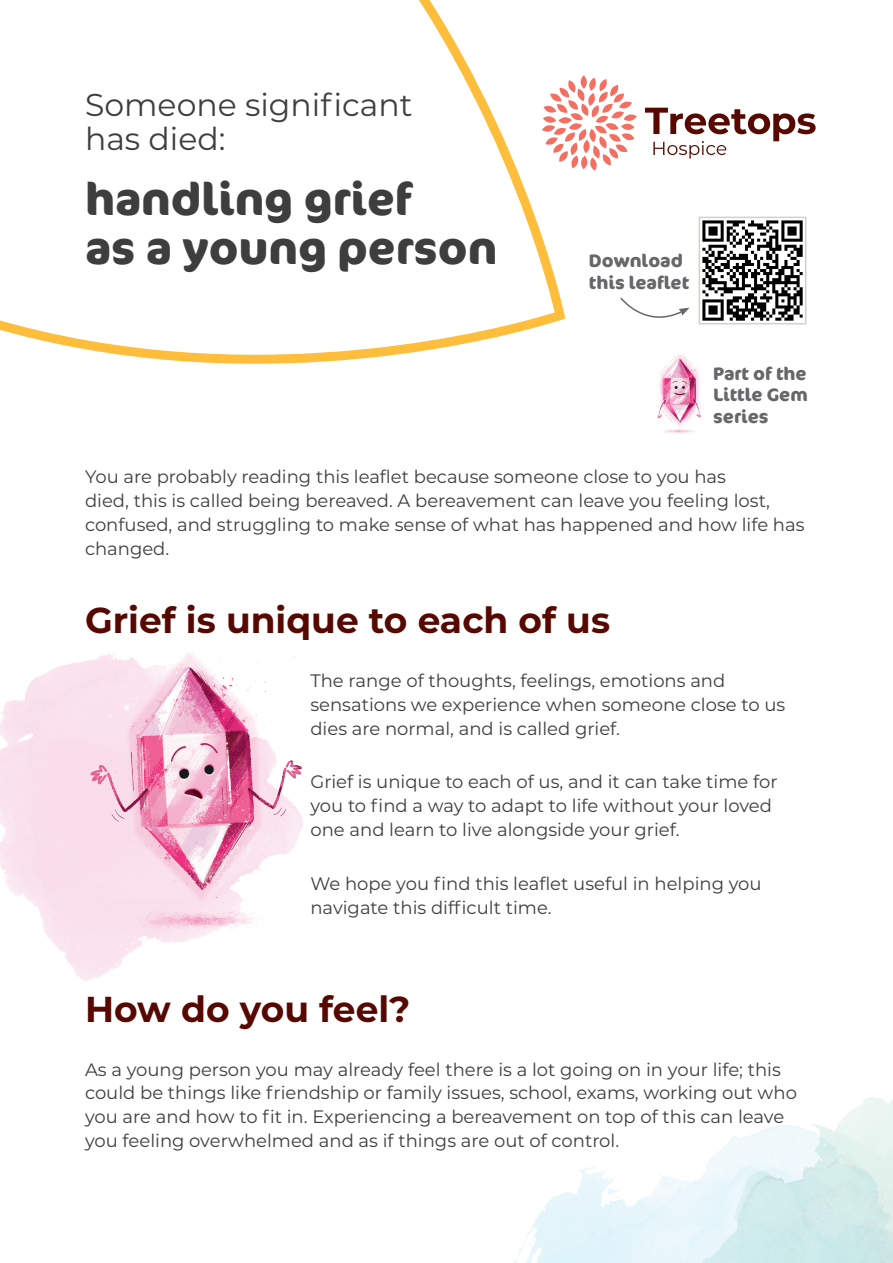
<style>
.page{position:relative;width:893px;height:1263px;background:#fff}
.page>*{position:absolute;margin:0;border:0;box-sizing:border-box;transform-origin:0 0}
.t1{font:700 45px/48.6px "Cocon Pro";color:#3e3e3f}
.t2{font:700 36px "Montserrat";color:#570901}
.t3{font:31.5px/34px "Montserrat";color:#3e3e3f}
.t4{font:18px/24px "Montserrat";color:#3e3e3f}
.t5{font:700 18px/21.6px "Cocon Pro";color:#67676a;text-align:justify}
</style>
<div class="page">
<img style="left:513px;top:1167px;width:84px;height:96px">
<img style="left:597px;top:1097px;width:296px;height:166px">
<svg style="left:645px;top:108px;width:171px;height:51px"></svg>
<svg style="left:570px;top:75px;width:67px;height:96px"></svg>
<svg style="left:0;top:0;width:570px;height:364px"></svg>
<img style="left:657px;top:354px;width:44px;height:79px">
<img style="left:85px;top:651px;width:219px;height:289px">
<svg style="left:702px;top:220px;width:101px;height:101px"></svg>
<div style="left:699px;top:217px;width:107px;height:107px;border:2px solid #cfd1cd"></div>
<svg style="left:620px;top:297px;width:70px;height:21px"></svg>
<h3 class="t3" style="left:85px;top:86px;width:329px">Someone significant has died:</h3>
<h1 class="t1" style="left:85px;top:174px;width:414px">handling grief<br>as a young person</h1>
<p class="t5" style="left:589px;top:250px;width:102px">Download this leaflet</p>
<p class="t5" style="left:713px;top:362px;width:96px">Part of the Little Gem series</p>
<p class="t4" style="left:85px;top:464px;width:721px">You are probably reading this leaflet because someone close to you has<br>died, this is called being bereaved. A bereavement can leave you feeling lost, confused, and struggling to make sense of what has happened and how life has changed.</p>
<h2 class="t2" style="left:85px;top:594px;width:527px">Grief is unique to each of us</h2>
<p class="t4" style="left:310px;top:668px;width:476px">The range of thoughts, feelings, emotions and sensations we experience when someone close to us dies are normal, and is called grief.</p>
<p class="t4" style="left:310px;top:769px;width:469px">Grief is unique to each of us, and it can take time for you to find a way to adapt to life without your loved one and learn to live alongside your grief.</p>
<p class="t4" style="left:310px;top:871px;width:453px">We hope you find this leaflet useful in helping you navigate this difficult time.</p>
<h2 class="t2" style="left:85px;top:983px;width:327px">How do you feel?</h2>
<p class="t4" style="left:85px;top:1056px;width:713px">As a young person you may already feel there is a lot going on in your life; this could be things like friendship or family issues, school, exams, working out who you are and how to fit in. Experiencing a bereavement on top of this can leave you feeling overwhelmed and as if things are out of control.</p>
</div>
